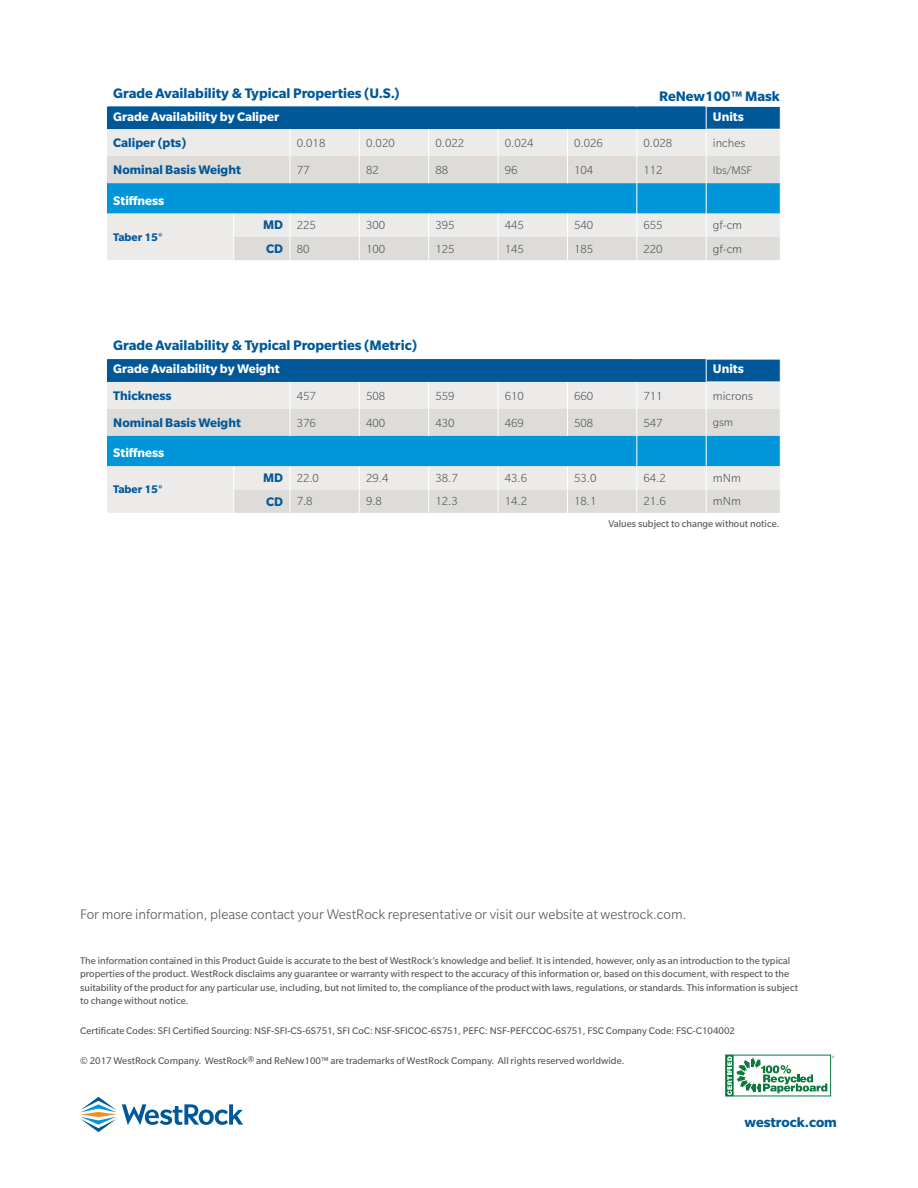
<style>
.page{position:relative;width:918px;height:1188px;background:#fff}
.page>*{position:absolute;margin:0;border:0;box-sizing:border-box;transform-origin:0 0}
.t1{font:700 15px "Slate Pro";color:#015899}
.t2{font:300 15px "Slate Pro";color:#55565a}
.t3{font:700 13.5px "Slate Pro";color:#fff}
.t4{font:700 13.5px "Slate Pro";color:#015899}
.t5{font:300 12.75px "Slate Pro";color:#55565a}
.t6{font:700 12px "Slate Pro";color:#015899}
.t7{font:300 12px "Slate Pro";color:#55565a}
.t8{font:10.5px/13.5px "Slate Pro";color:#55565a}
.s1{font-weight:700;font-size:13.5px;color:#015899}
.s2{font-weight:300;font-size:12.75px;color:#55565a}
</style>
<div class="page">
<svg style="left:80px;top:1097px;width:163px;height:35px"></svg>
<svg style="left:106px;top:106px;width:675px;height:154px;background:#9cc3d7"></svg>
<hr style="left:706px;top:129px;width:74px;height:1px;background:#fff">
<svg style="left:107px;top:359px;width:674px;height:154px;background:#97c0d5"></svg>
<hr style="left:706px;top:382px;width:74px;height:1px;background:#fff">
<svg style="left:728px;top:1056px;width:106px;height:39px"></svg>
<div style="left:726px;top:1055px;width:105px;height:41px;border:1px solid #04793f"></div>
<h1 class="t1" style="left:113px;top:85px;width:288px">Grade Availability &amp; Typical Properties (U.S.)</h1>
<p class="t3" style="left:113px;top:109px;width:167px">Grade Availability by Caliper</p>
<p class="t3" style="left:713px;top:109px;width:32px">Units</p>
<p class="t4" style="left:113px;top:135px;width:74px">Caliper (pts)</p>
<p class="t5" style="left:297px;top:136px;width:30px">0.018</p>
<p class="t5" style="left:366px;top:136px;width:30px">0.020</p>
<p class="t5" style="left:435px;top:136px;width:30px">0.022</p>
<p class="t5" style="left:505px;top:136px;width:30px">0.024</p>
<p class="t5" style="left:574px;top:136px;width:30px">0.026</p>
<p class="t5" style="left:644px;top:136px;width:30px">0.028</p>
<p class="t5" style="left:713px;top:136px;width:34px">inches</p>
<p class="t4" style="left:113px;top:162px;width:129px">Nominal Basis Weight</p>
<p class="t5" style="left:297px;top:163px;width:14px">77</p>
<p class="t5" style="left:366px;top:163px;width:14px">82</p>
<p class="t5" style="left:435px;top:163px;width:14px">88</p>
<p class="t5" style="left:505px;top:163px;width:14px">96</p>
<p class="t5" style="left:574px;top:163px;width:21px">104</p>
<p class="t5" style="left:644px;top:163px;width:21px">112</p>
<p class="t7" style="left:713px;top:164px;width:41px">Ibs/MSF</p>
<p class="t3" style="left:113px;top:193px;width:53px">Stiffness</p>
<p class="t6" style="left:113px;top:230px;width:51px">Taber 15°</p>
<h1 class="t1" style="left:659px;top:88px;width:122px">ReNew100™ Mask</h1>
<p class="t5" style="left:263px;top:219px;width:54px"><span class="s1">MD</span> 225</p>
<p class="t5" style="left:366px;top:219px;width:21px">300</p>
<p class="t5" style="left:435px;top:219px;width:21px">395</p>
<p class="t5" style="left:505px;top:219px;width:21px">445</p>
<p class="t5" style="left:574px;top:219px;width:21px">540</p>
<p class="t5" style="left:644px;top:219px;width:21px">655</p>
<p class="t5" style="left:713px;top:219px;width:31px">gf-cm</p>
<p class="t4" style="left:266px;top:241px;width:45px">CD <span class="s2">80</span></p>
<p class="t5" style="left:366px;top:242px;width:21px">100</p>
<p class="t5" style="left:435px;top:242px;width:21px">125</p>
<p class="t5" style="left:505px;top:242px;width:21px">145</p>
<p class="t5" style="left:574px;top:242px;width:21px">185</p>
<p class="t5" style="left:644px;top:242px;width:21px">220</p>
<p class="t5" style="left:713px;top:242px;width:31px">gf-cm</p>
<h1 class="t1" style="left:113px;top:337px;width:305px">Grade Availability &amp; Typical Properties (Metric)</h1>
<p class="t3" style="left:113px;top:362px;width:168px">Grade Availability by Weight</p>
<p class="t3" style="left:713px;top:362px;width:32px">Units</p>
<p class="t4" style="left:113px;top:388px;width:60px">Thickness</p>
<p class="t5" style="left:297px;top:389px;width:21px">457</p>
<p class="t5" style="left:366px;top:389px;width:21px">508</p>
<p class="t5" style="left:435px;top:389px;width:21px">559</p>
<p class="t5" style="left:505px;top:389px;width:21px">610</p>
<p class="t5" style="left:574px;top:389px;width:21px">660</p>
<p class="t5" style="left:644px;top:389px;width:21px">711</p>
<p class="t5" style="left:713px;top:389px;width:42px">microns</p>
<p class="t4" style="left:113px;top:415px;width:129px">Nominal Basis Weight</p>
<p class="t5" style="left:297px;top:416px;width:21px">376</p>
<p class="t5" style="left:366px;top:416px;width:21px">400</p>
<p class="t5" style="left:435px;top:416px;width:21px">430</p>
<p class="t5" style="left:505px;top:416px;width:21px">469</p>
<p class="t5" style="left:574px;top:416px;width:21px">508</p>
<p class="t5" style="left:644px;top:416px;width:21px">547</p>
<p class="t7" style="left:713px;top:416px;width:22px">gsm</p>
<p class="t3" style="left:113px;top:446px;width:53px">Stiffness</p>
<p class="t6" style="left:113px;top:483px;width:51px">Taber 15°</p>
<p class="t5" style="left:263px;top:471px;width:57px"><span class="s1">MD</span> 22.0</p>
<p class="t5" style="left:366px;top:471px;width:24px">29.4</p>
<p class="t5" style="left:435px;top:471px;width:24px">38.7</p>
<p class="t5" style="left:505px;top:471px;width:24px">43.6</p>
<p class="t5" style="left:574px;top:471px;width:24px">53.0</p>
<p class="t5" style="left:644px;top:471px;width:24px">64.2</p>
<p class="t5" style="left:713px;top:471px;width:30px">mNm</p>
<p class="t5" style="left:266px;top:495px;width:48px"><span class="s1">CD</span> 7.8</p>
<p class="t5" style="left:366px;top:495px;width:17px">9.8</p>
<p class="t5" style="left:435px;top:495px;width:24px">12.3</p>
<p class="t5" style="left:505px;top:495px;width:24px">14.2</p>
<p class="t5" style="left:574px;top:495px;width:24px">18.1</p>
<p class="t5" style="left:644px;top:495px;width:24px">21.6</p>
<p class="t5" style="left:713px;top:495px;width:30px">mNm</p>
<p class="t8" style="left:608px;top:516px;width:173px">Values subject to change without notice.</p>
<h1 class="t2" style="left:80px;top:906px;width:608px">For more information, please contact your WestRock representative or visit our website at westrock.com.</h1>
<p class="t8" style="left:80px;top:954px;width:719px">The information contained in this Product Guide is accurate to the best of WestRock’s knowledge and belief. It is intended, however, only as an introduction to the typical properties of the product. WestRock disclaims any guarantee or warranty with respect to the accuracy of this information or, based on this document, with respect to the suitability of the product for any particular use, including, but not limited to, the compliance of the product with laws, regulations, or standards. This information is subject to change without notice.</p>
<p class="t8" style="left:80px;top:1024px;width:656px">Certificate Codes: SFI Certified Sourcing: NSF-SFI-CS-6S751, SFI CoC: NSF-SFICOC-6S751, PEFC: NSF-PEFCCOC-6S751, FSC Company Code: FSC-C104002</p>
<p class="t8" style="left:80px;top:1053px;width:546px">© 2017 WestRock Company. WestRock® and ReNew100™ are trademarks of WestRock Company. All rights reserved worldwide.</p>
<h1 class="t1" style="left:745px;top:1113px;width:94px">westrock.com</h1>
</div>
